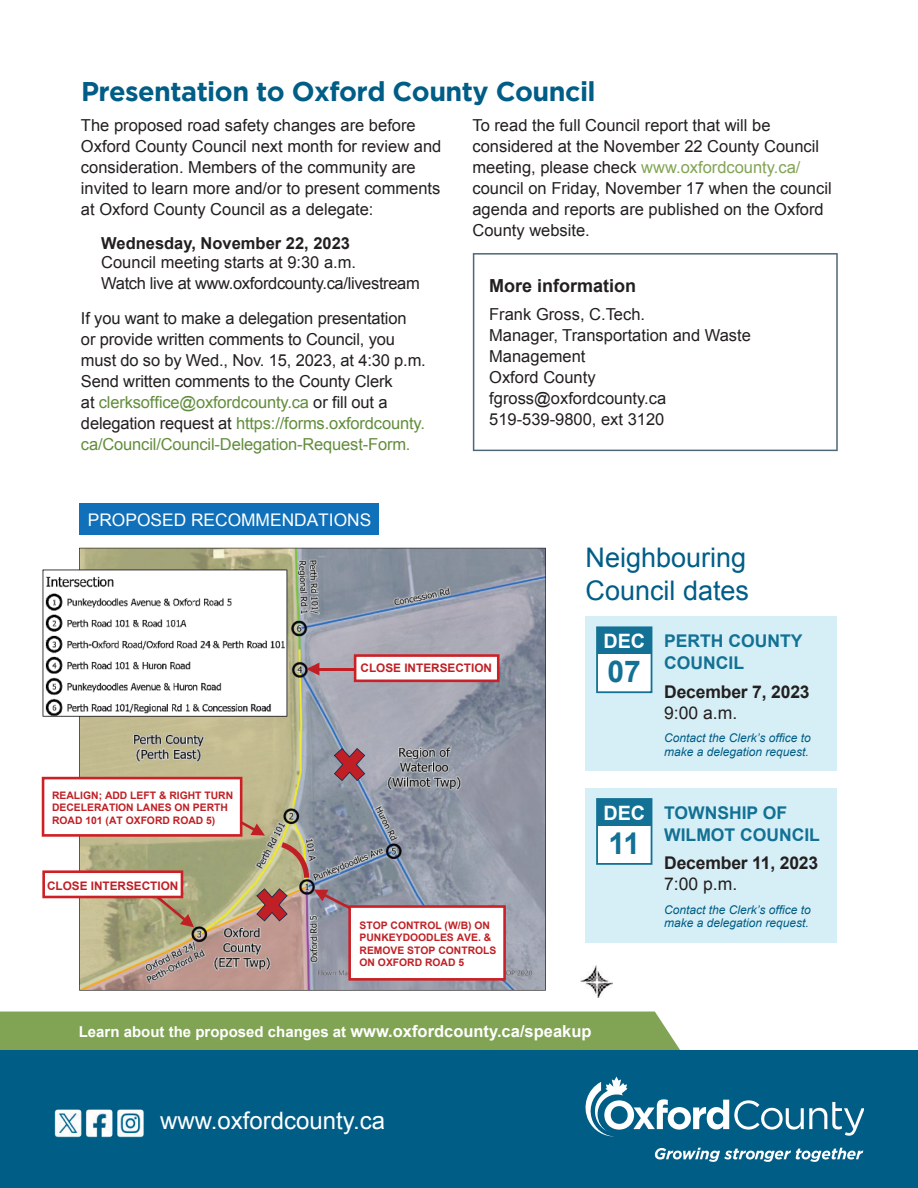
<style>
.page{position:relative;width:918px;height:1188px;background:#fff}
.page>*{position:absolute;margin:0;border:0;box-sizing:border-box;transform-origin:0 0}
.t1{font:700 30px "Arial";color:#127195}
.t2{font:700 27px "Gotham";letter-spacing:-.02em;color:#005d86}
.t3{font:27px/32.4px "Arial";color:#005d86}
.t4{font:24px "Arial";color:#fff}
.t5{font:700 18px "Arial";color:#231f20}
.t6{font:700 17.55px/22.4px "Arial";color:#127195;text-align:center}
.t7{font:700 17.55px "Arial";letter-spacing:-.01em;color:#231f20}
.t8{font:17.55px "Arial";color:#231f20}
.t9{font:17.4px "Arial";color:#fff}
.t10{font:16.5px/21px "Arial";color:#231f20}
.t11{font:16.5px/21px "Arial";letter-spacing:-.02em;color:#231f20}
.t12{font:700 16.5px "Arial";color:#231f20}
.t13{font:700 15px "Arial";color:#fff}
.t14{font:italic 12px/13.5px "Arial";color:#005d86}
.t15{font:700 11.7px "Arial";color:#c02025}
.t16{font:700 10.35px/12.5px "Arial";color:#c02025}
.s1{color:#628d3c}
.s2{color:#81a454}
.s3{font-size:19.8px;color:#fff}
.s4{font-size:16.5px}
</style>
<div class="page">
<div style="left:0;top:1012px;width:680px;height:38px;background:#81a454"></div>
<div style="left:0;top:1050px;width:918px;height:138px;background:#005d86"></div>
<svg style="left:586px;top:1077px;width:278px;height:60px"></svg>
<svg style="left:655px;top:1148px;width:208px;height:14px"></svg>
<img style="left:54px;top:1109px;width:90px;height:29px">
<svg style="left:473px;top:253px;width:365px;height:198px"></svg>
<svg style="left:79px;top:548px;width:467px;height:443px;background:#9e9e9a"></svg>
<hr style="left:318px;top:668px;width:43px;height:2px;background:#c02025">
<svg style="left:306px;top:663px;width:13px;height:13px"></svg>
<svg style="left:334px;top:748px;width:31px;height:33px"></svg>
<img style="left:581px;top:966px;width:32px;height:32px">
<svg style="left:354px;top:654px;width:146px;height:28px"></svg>
<svg style="left:43px;top:570px;width:244px;height:147px"></svg>
<svg style="left:256px;top:888px;width:32px;height:33px"></svg>
<svg style="left:281px;top:842px;width:28px;height:36px"></svg>
<svg style="left:314px;top:890px;width:192px;height:91px"></svg>
<svg style="left:42px;top:777px;width:223px;height:60px"></svg>
<svg style="left:42px;top:870px;width:152px;height:57px"></svg>
<div style="left:79px;top:504px;width:300px;height:31px;background:#1070b9"></div>
<div style="left:586px;top:616px;width:251px;height:155px;background:#d6eff6"></div>
<div style="left:586px;top:788px;width:251px;height:155px;background:#d6eff6"></div>
<div style="left:596px;top:626px;width:56px;height:67px;background:#fff;border:2px solid #127195"></div>
<div style="left:597px;top:627px;width:54px;height:27px;background:#127195"></div>
<div style="left:596px;top:798px;width:56px;height:67px;background:#fff;border:2px solid #127195"></div>
<div style="left:597px;top:799px;width:54px;height:26px;background:#127195"></div>
<h2 class="t2" style="left:81px;top:76px;width:516px">Presentation to Oxford County Council</h2>
<p class="t10" style="left:81px;top:115px;width:362px">The proposed road safety changes are before Oxford County Council next month for review and consideration. Members of the community are invited to learn more and/or to present comments at Oxford County Council as a delegate:</p>
<p class="t12" style="left:101px;top:232px;width:250px">Wednesday, November 22, 2023</p>
<p class="t11" style="left:101px;top:252px;width:320px">Council meeting starts at 9:30 a.m.<br>Watch live at www.oxfordcounty.ca/livestream</p>
<p class="t10" style="left:81px;top:308px;width:346px">If you want to make a delegation presentation<br>or provide written comments to Council, you must do so by Wed., Nov. 15, 2023, at 4:30 p.m.<br>Send written comments to the County Clerk<br>at <span class="s1">clerksoffice@oxfordcounty.ca</span> or fill out a delegation request at <span class="s1">https://forms.oxfordcounty. ca/Council/Council-Delegation-Request-Form.</span></p>
<p class="t9" style="left:88px;top:508px;width:285px">PROPOSED RECOMMENDATIONS</p>
<p class="t10" style="left:472px;top:115px;width:361px">To read the full Council report that will be considered at the November 22 County Council meeting, please check <span class="s2">www.oxfordcounty.ca/ </span>council on Friday, November 17 when the council agenda and reports are published on the Oxford County website.</p>
<p class="t5" style="left:489px;top:274px;width:149px">More information</p>
<p class="t10" style="left:489px;top:304px;width:263px">Frank Gross, C.Tech.<br>Manager, Transportation and Waste<br>Management<br>Oxford County fgross@oxfordcounty.ca<br>519-539-9800, ext 3120</p>
<h2 class="t3" style="left:586px;top:542px;width:165px">Neighbouring<br>Council dates</h2>
<p class="t16" style="left:52px;top:790px;width:183px">REALIGN; ADD LEFT &amp; RIGHT TURN<br>DECELERATION LANES ON PERTH<br>ROAD 101 (AT OXFORD ROAD 5)</p>
<p class="t15" style="left:47px;top:878px;width:133px">CLOSE INTERSECTION</p>
<p class="t15" style="left:361px;top:660px;width:133px">CLOSE INTERSECTION</p>
<p class="t16" style="left:360px;top:919px;width:138px">STOP CONTROL (W/B) ON<br>PUNKEYDOODLES AVE. &amp;<br>REMOVE STOP CONTROLS<br>ON OXFORD ROAD 5</p>
<p class="t6" style="left:603px;top:630px;width:201px"><span class="s3">DEC</span> PERTH COUNTY<br>COUNCIL</p>
<p class="t7" style="left:664px;top:680px;width:147px">December 7, 2023</p>
<p class="t8" style="left:664px;top:701px;width:75px">9:00 a.m.</p>
<p class="t14" style="left:664px;top:731px;width:148px">Contact the Clerk’s office to make a delegation request.</p>
<h1 class="t1" style="left:608px;top:652px;width:35px">07</h1>
<p class="t6" style="left:664px;top:802px;width:157px;text-align:left;text-indent:-61px"><span class="s3">DEC</span> TOWNSHIP OF<br>WILMOT COUNCIL</p>
<p class="t7" style="left:664px;top:851px;width:156px">December 11, 2023</p>
<p class="t8" style="left:664px;top:873px;width:75px">7:00 p.m.</p>
<p class="t14" style="left:664px;top:903px;width:148px">Contact the Clerk’s office to make a delegation request.</p>
<h1 class="t1" style="left:608px;top:824px;width:33px">11</h1>
<p class="t13" style="left:79px;top:1022px;width:514px">Learn about the proposed changes at <span class="s4">www.oxfordcounty.ca/speakup</span></p>
<h3 class="t4" style="left:160px;top:1105px;width:226px">www.oxfordcounty.ca</h3>
<h3 class="t4" style="left:168px;top:1105px;width:226px">www.oxfordcounty.ca</h3>
</div>
